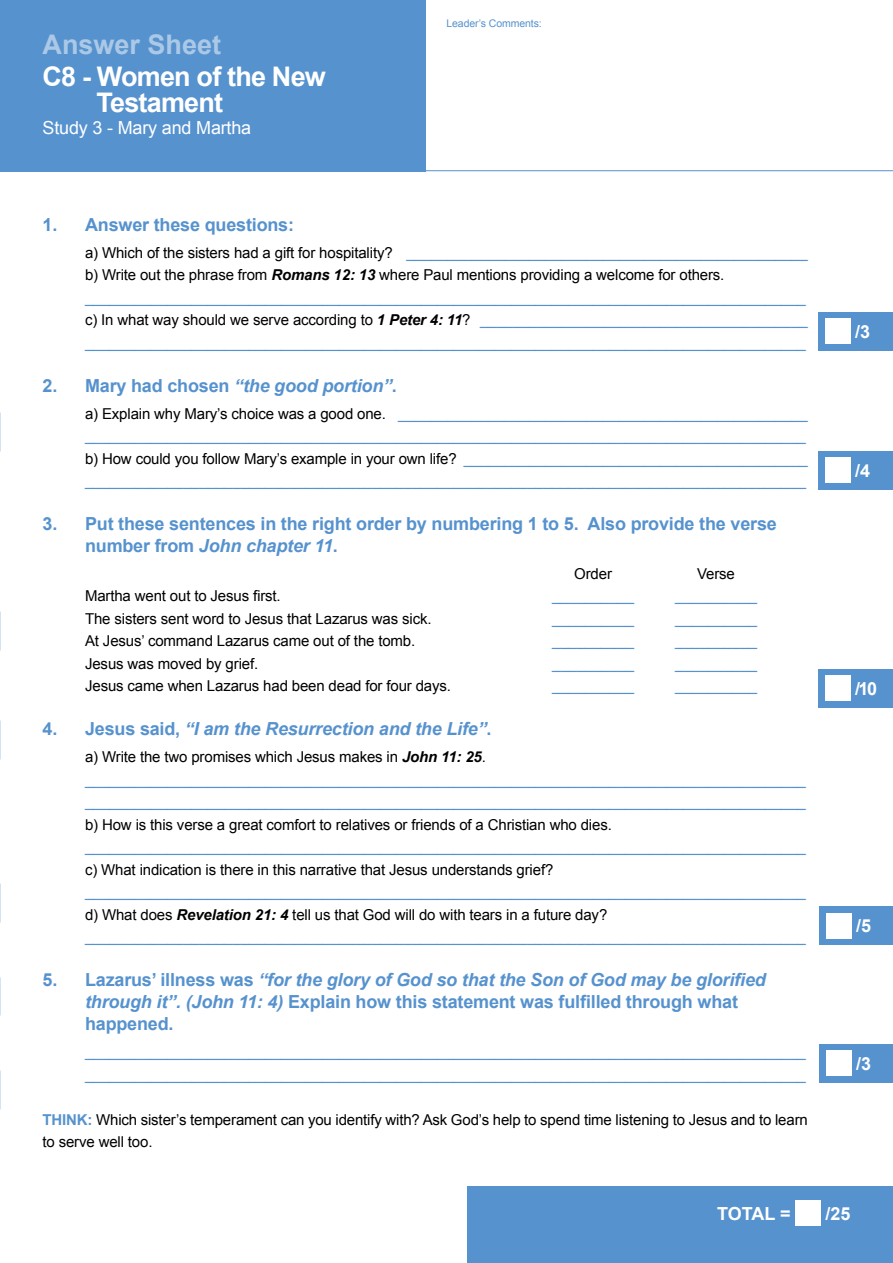
<style>
.page{position:relative;width:893px;height:1263px;background:#fff}
.page>*{position:absolute;margin:0;border:0;box-sizing:border-box;transform-origin:0 0}
.t1{font:700 27px/26.4px "Arial";letter-spacing:-.03em;color:#fff}
.t2{font:700 27px "Arial";color:#abc9e6}
.t3{font:700 18px/22px "Arial";letter-spacing:-.01em;color:#5692ce}
.t4{font:italic 700 18px "Arial";letter-spacing:-.01em;color:#5692ce}
.t5{font:700 18px "Arial";letter-spacing:-.01em;color:#fff}
.t6{font:18px "Arial";letter-spacing:-.01em;color:#fff}
.t7{font:15px/22.5px "Arial";letter-spacing:-.01em;color:#5692ce}
.t8{font:15px/22.5px "Arial";letter-spacing:-.01em;color:#000}
.t9{font:10.5px "Arial";letter-spacing:-.01em;color:#5692ce}
.s1{color:#000}
.s2{font-weight:700;font-style:italic;color:#000}
.s3{font-style:italic}
.s4{font-style:normal}
.s5{font-weight:700;color:#5692ce}
</style>
<div class="page">
<div style="left:468px;top:1186px;width:425px;height:77px;background:#5692ce"></div>
<div style="left:796px;top:1200px;width:25px;height:26px;background:#fff"></div>
<hr style="left:425px;top:170px;width:468px;height:1px;background:#5692ce">
<div style="left:819px;top:312px;width:74px;height:38px;background:#5692ce"></div>
<div style="left:825px;top:318px;width:26px;height:26px;background:#fff"></div>
<div style="left:819px;top:669px;width:74px;height:38px;background:#5692ce"></div>
<div style="left:825px;top:675px;width:26px;height:26px;background:#fff"></div>
<div style="left:819px;top:451px;width:74px;height:39px;background:#5692ce"></div>
<div style="left:825px;top:458px;width:26px;height:25px;background:#fff"></div>
<div style="left:820px;top:906px;width:73px;height:39px;background:#5692ce"></div>
<div style="left:826px;top:913px;width:26px;height:25px;background:#fff"></div>
<div style="left:820px;top:1044px;width:73px;height:38px;background:#5692ce"></div>
<div style="left:826px;top:1050px;width:26px;height:26px;background:#fff"></div>
<div style="left:0;top:0;width:425px;height:171px;background:#5692ce"></div>
<h1 class="t2" style="left:43px;top:26px;width:180px">Answer Sheet</h1>
<h1 class="t1" style="left:97px;top:64px;width:231px;text-indent:-54px">C8 - Women of the New<br>Testament</h1>
<p class="t6" style="left:43px;top:116px;width:210px">Study 3 - Mary and Martha</p>
<p class="t9" style="left:446px;top:17px;width:97px">Leader’s Comments:</p>
<p class="t3" style="left:43px;top:214px;width:253px">1. Answer these questions:</p>
<p class="t7" style="left:85px;top:241px;width:724px"><span class="s1">a) Which of the sisters had a gift for hospitality?</span> _________________________________________________ <span class="s1">b) Write out the phrase from</span> <span class="s2">Romans 12: 13</span> <span class="s1">where Paul mentions providing a welcome for others. </span>________________________________________________________________________________________ <span class="s1">c) In what way should we serve according to</span> <span class="s2">1 Peter 4: 11</span><span class="s1">?</span> ________________________________________ ________________________________________________________________________________________</p>
<p class="t3" style="left:43px;top:375px;width:356px">2. Mary had chosen <span class="s3">“the good portion”</span>.</p>
<p class="t7" style="left:85px;top:402px;width:724px"><span class="s1">a) Explain why Mary’s choice was a good one.</span> __________________________________________________ ________________________________________________________________________________________ <span class="s1">b) How could you follow Mary’s example in your own life?</span> __________________________________________ ________________________________________________________________________________________</p>
<p class="t3" style="left:85px;top:514px;width:693px;line-height:21.6px;text-indent:-43px">3. Put these sentences in the right order by numbering 1 to 5. Also provide the verse number from <span class="s3">John chapter 11</span>.</p>
<p class="t8" style="left:574px;top:562px;width:39px">Order</p>
<p class="t8" style="left:697px;top:562px;width:39px">Verse</p>
<p class="t8" style="left:85px;top:585px;width:197px">Martha went out to Jesus first.</p>
<p class="t7" style="left:552px;top:585px;width:84px">__________</p>
<p class="t7" style="left:675px;top:585px;width:84px">__________</p>
<p class="t8" style="left:85px;top:607px;width:348px">The sisters sent word to Jesus that Lazarus was sick.</p>
<p class="t7" style="left:552px;top:607px;width:84px">__________</p>
<p class="t7" style="left:675px;top:607px;width:84px">__________</p>
<p class="t8" style="left:85px;top:630px;width:332px">At Jesus’ command Lazarus came out of the tomb.</p>
<p class="t7" style="left:552px;top:630px;width:84px">__________</p>
<p class="t7" style="left:675px;top:630px;width:84px">__________</p>
<p class="t8" style="left:85px;top:652px;width:175px">Jesus was moved by grief.</p>
<p class="t7" style="left:552px;top:652px;width:84px">__________</p>
<p class="t7" style="left:675px;top:652px;width:84px">__________</p>
<p class="t8" style="left:85px;top:675px;width:367px">Jesus came when Lazarus had been dead for four days.</p>
<p class="t7" style="left:552px;top:675px;width:84px">__________</p>
<p class="t7" style="left:675px;top:675px;width:84px">__________</p>
<p class="t4" style="left:43px;top:717px;width:451px"><span class="s4">4. Jesus said,</span> “I am the Resurrection and the Life”<span class="s4">.</span></p>
<p class="t7" style="left:85px;top:746px;width:722px"><span class="s1">a) Write the two promises which Jesus makes in</span> <span class="s2">John 11: 25</span><span class="s1">. </span>________________________________________________________________________________________ ________________________________________________________________________________________</p>
<p class="t8" style="left:85px;top:813px;width:528px">b) How is this verse a great comfort to relatives or friends of a Christian who dies.</p>
<p class="t7" style="left:85px;top:836px;width:722px">________________________________________________________________________________________</p>
<p class="t8" style="left:85px;top:858px;width:470px">c) What indication is there in this narrative that Jesus understands grief?</p>
<p class="t7" style="left:85px;top:881px;width:722px">________________________________________________________________________________________ <span class="s1">d) What does</span> <span class="s2">Revelation 21: 4</span> <span class="s1">tell us that God will do with tears in a future day? </span>________________________________________________________________________________________</p>
<p class="t3" style="left:85px;top:969px;width:682px;text-indent:-43px">5. Lazarus’ illness was <span class="s3">“for the glory of God so that the Son of God may be glorified through it”. (John 11: 4)</span> Explain how this statement was fulfilled through what happened.</p>
<p class="t7" style="left:85px;top:1041px;width:722px">________________________________________________________________________________________ ________________________________________________________________________________________</p>
<p class="t8" style="left:43px;top:1108px;width:767px"><span class="s5">THINK:</span> Which sister’s temperament can you identify with? Ask God’s help to spend time listening to Jesus and to learn to serve well too.</p>
<p class="t5" style="left:855px;top:320px;width:17px">/3</p>
<p class="t5" style="left:855px;top:459px;width:17px">/4</p>
<p class="t5" style="left:855px;top:677px;width:24px">/10</p>
<p class="t5" style="left:856px;top:914px;width:17px">/5</p>
<p class="t5" style="left:856px;top:1052px;width:17px">/3</p>
<p class="t5" style="left:717px;top:1202px;width:75px">TOTAL =</p>
<p class="t5" style="left:825px;top:1202px;width:27px">/25</p>
</div>
